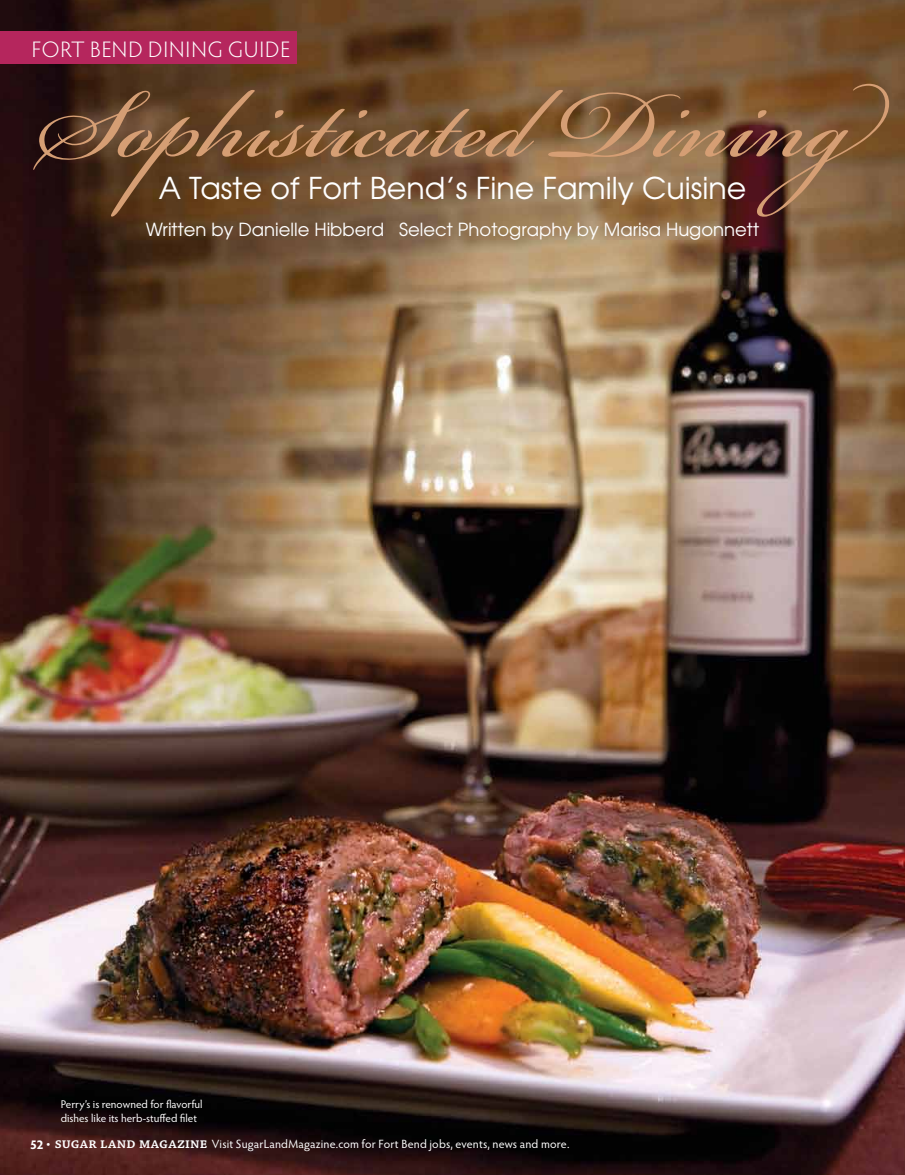
<style>
.page{position:relative;width:905px;height:1175px;background:#fff}
.page>*{position:absolute;margin:0;border:0;box-sizing:border-box;transform-origin:0 0}
.t1{font:150px "Bickham Script Pro";color:#d59e74}
.t2{font:30px "Avant Garde";color:#fff}
.t3{font:300 22.5px "Hypatia Sans Pro";letter-spacing:.025em;color:#fff}
.t4{font:18px "Avant Garde";color:#fff}
.t5{font:12px "Hypatia Sans Pro";letter-spacing:.015em;color:#fff}
.t6{font:11.25px/13.5px "Hypatia Sans Pro";letter-spacing:-.005em;color:#fff}
.s1{font-weight:700;font-size:12.75px}
.s2{font-size:15px}
.s3{font-family:"Chaparral Pro";font-weight:600;font-size:15px}
</style>
<div class="page">
<img style="left:0;top:0;width:904px;height:1174px">
<div style="left:0;top:31px;width:296px;height:33px;background:#b5265d"></div>
<h3 class="t3" style="left:32px;top:34px;width:210px">FORT BEND DI NI NG GUIDE</h3>
<h1 class="t1" style="left:37px;top:16px;width:834px">Sophisticated Dining</h1>
<h2 class="t2" style="left:159px;top:170px;width:589px">A Taste of Fort Bend’s Fine Family Cuisine</h2>
<h3 class="t4" style="left:146px;top:218px;width:614px">Written by Danielle Hibberd Select Photography by Marisa Hugonnett</h3>
<p class="t6" style="left:61px;top:1097px;width:143px">Perry’s is renowned for flavorful dishes like its herb-stuffed filet</p>
<p class="t5" style="left:30px;top:1136px;width:541px"><span class="s1">52</span> <span class="s2">•</span> <span class="s3">sugar land magazine</span> Visit SugarLandMagazine.com for Fort Bend jobs, events, news and more.</p>
</div>
